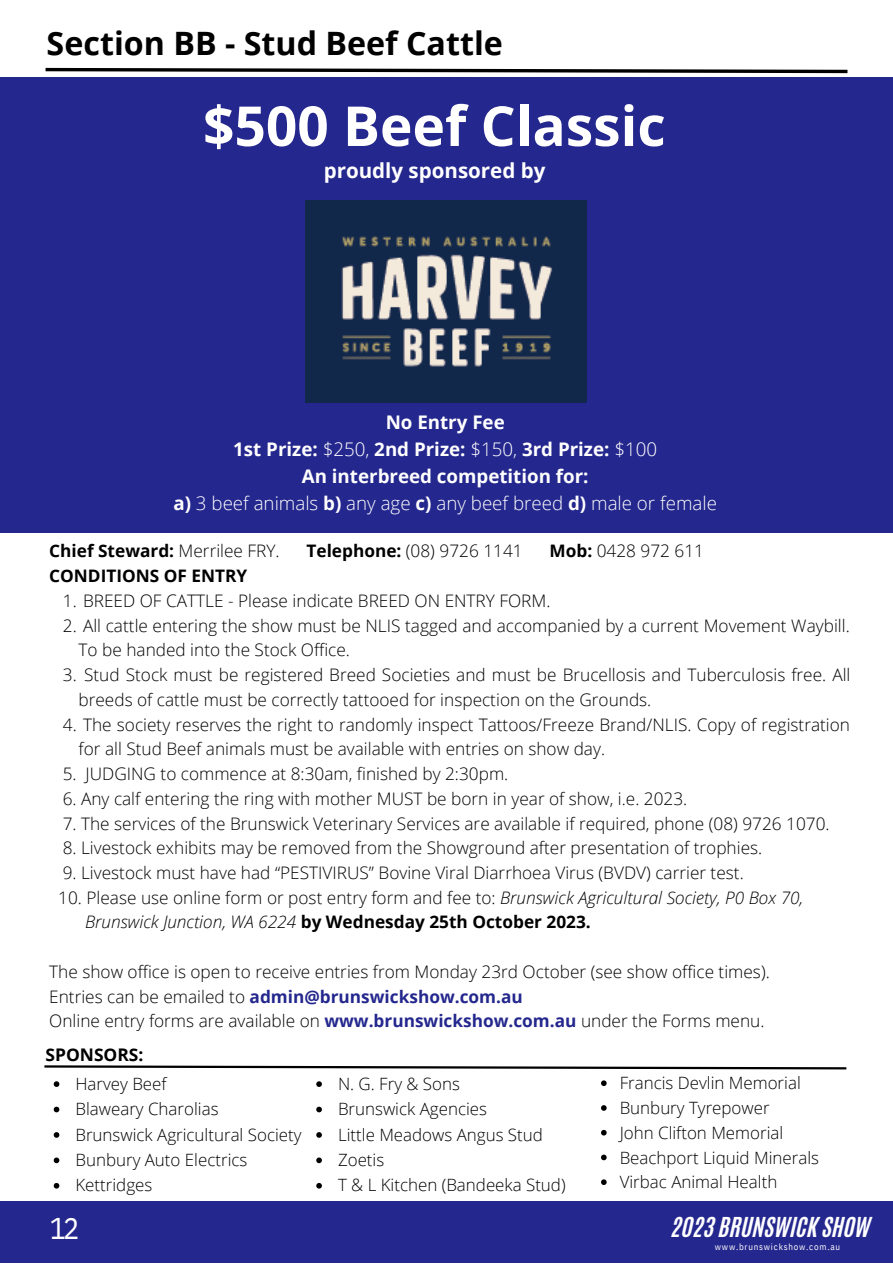
<style>
.page{position:relative;width:893px;height:1264px;background:#fff}
.page>*{position:absolute;margin:0;border:0;box-sizing:border-box;transform-origin:0 0}
.t1{font:700 55.05px "Open Sans";color:#fff}
.t2{font:700 32.25px "Open Sans";color:#000}
.t3{font:30px "IBM Plex Sans Cond";color:#fff}
.t4{font:22.95px "CA Generated";color:#fff}
.t5{font:700 20.55px "Open Sans";color:#fff}
.t6{font:700 18.75px "Open Sans";color:#fff}
.t7{font:300 18.75px "Open Sans";color:#fff}
.t8{font:700 17.4px "Open Sans";color:#000}
.t9{font:300 17.25px/24.8px "Open Sans";color:#000}
.t10{font:700 17.25px "Open Sans";color:#000}
.t11{font:700 17.25px "Open Sans";color:#24278d}
.t12{font:300 16.95px "Open Sans";color:#000}
.t13{font:9px "IBM Plex Sans Cond";letter-spacing:.085em;color:#fff}
.s1{font-weight:300}
.s2{font-weight:700}
.s3{font-style:italic}
.s4{font-weight:300;font-style:italic}
.s5{font-weight:300;color:#000}
.s6{font-weight:700;color:#24278d}
</style>
<div class="page">
<svg style="left:45px;top:67px;width:803px;height:7px"></svg>
<div style="left:0;top:1201px;width:892px;height:61px;background:#24278d"></div>
<div style="left:0;top:78px;width:892px;height:454px;background:#24278d"></div>
<svg style="left:54px;top:1081px;width:5px;height:5px"></svg>
<svg style="left:54px;top:1106px;width:5px;height:6px"></svg>
<svg style="left:54px;top:1132px;width:5px;height:5px"></svg>
<svg style="left:54px;top:1157px;width:5px;height:6px"></svg>
<svg style="left:54px;top:1183px;width:5px;height:5px"></svg>
<svg style="left:316px;top:1081px;width:6px;height:5px"></svg>
<svg style="left:316px;top:1106px;width:6px;height:6px"></svg>
<svg style="left:316px;top:1132px;width:6px;height:5px"></svg>
<svg style="left:316px;top:1157px;width:6px;height:6px"></svg>
<svg style="left:316px;top:1183px;width:6px;height:5px"></svg>
<svg style="left:601px;top:1080px;width:5px;height:6px"></svg>
<svg style="left:601px;top:1105px;width:5px;height:5px"></svg>
<svg style="left:601px;top:1129px;width:5px;height:6px"></svg>
<svg style="left:601px;top:1154px;width:5px;height:6px"></svg>
<svg style="left:601px;top:1179px;width:5px;height:5px"></svg>
<svg style="left:44px;top:1065px;width:803px;height:5px"></svg>
<img style="left:305px;top:201px;width:281px;height:201px">
<p class="t2" style="left:47px;top:21px;width:457px">Section BB - Stud Beef Cattle</p>
<p class="t1" style="left:203px;top:87px;width:464px">$500 Beef Classic</p>
<p class="t5" style="left:324px;top:156px;width:223px">proudly sponsored by</p>
<p class="t6" style="left:385px;top:409px;width:120px">No Entry Fee</p>
<p class="t6" style="left:233px;top:436px;width:425px">1st Prize: <span class="s1">$250,</span> 2nd Prize: <span class="s1">$150,</span> 3rd Prize: <span class="s1">$100</span></p>
<p class="t6" style="left:302px;top:463px;width:288px">An interbreed competition for:</p>
<p class="t7" style="left:173px;top:490px;width:545px"><span class="s2">a)</span> 3 beef animals <span class="s2">b)</span> any age <span class="s2">c)</span> any beef breed <span class="s2">d)</span> male or female</p>
<p class="t10" style="left:49px;top:539px;width:232px">Chief Steward: <span class="s1">Merrilee FRY.</span></p>
<p class="t9" style="left:306px;top:538px;width:218px"><span class="s2">Telephone:</span> (08) 9726 1141</p>
<p class="t9" style="left:549px;top:538px;width:156px"><span class="s2">Mob:</span> 0428 972 611</p>
<p class="t10" style="left:49px;top:563px;width:199px">CONDITIONS OF ENTRY</p>
<p class="t9" style="left:63px;top:587px;width:489px">1. BREED OF CATTLE - Please indicate BREED ON ENTRY FORM.</p>
<p class="t9" style="left:79px;top:612px;width:772px;text-indent:-16px">2. All cattle entering the show must be NLIS tagged and accompanied by a current Movement Waybill.<br>To be handed into the Stock Office.</p>
<p class="t9" style="left:79px;top:662px;width:773px;text-indent:-16px">3. Stud Stock must be registered Breed Societies and must be Brucellosis and Tuberculosis free. All breeds of cattle must be correctly tattooed for inspection on the Grounds.</p>
<p class="t9" style="left:79px;top:711px;width:773px;text-indent:-16px">4. The society reserves the right to randomly inspect Tattoos/Freeze Brand/NLIS. Copy of registration for all Stud Beef animals must be available with entries on show day.</p>
<p class="t9" style="left:63px;top:761px;width:447px">5. JUDGING to commence at 8:30am, finished by 2:30pm.</p>
<p class="t9" style="left:63px;top:785px;width:626px">6. Any calf entering the ring with mother MUST be born in year of show, i.e. 2023.</p>
<p class="t9" style="left:63px;top:810px;width:768px">7. The services of the Brunswick Veterinary Services are available if required, phone (08) 9726 1070.</p>
<p class="t9" style="left:63px;top:835px;width:701px">8. Livestock exhibits may be removed from the Showground after presentation of trophies.</p>
<p class="t9" style="left:63px;top:860px;width:682px">9. Livestock must have had “PESTIVIRUS” Bovine Viral Diarrhoea Virus (BVDV) carrier test.</p>
<p class="t9" style="left:58px;top:884px;width:746px">10. Please use online form or post entry form and fee to: <span class="s3">Brunswick Agricultural Society, P0 Box 70,</span></p>
<p class="t10" style="left:85px;top:910px;width:507px"><span class="s4">Brunswick Junction, WA 6224</span> by Wednesday 25th October 2023.</p>
<p class="t9" style="left:49px;top:958px;width:722px">The show office is open to receive entries from Monday 23rd October (see show office times).</p>
<p class="t11" style="left:49px;top:984px;width:475px"><span class="s5">Entries can be emailed to</span> admin@brunswickshow.com.au</p>
<p class="t9" style="left:49px;top:1008px;width:716px">Online entry forms are available on <span class="s6">www.brunswickshow.com.au</span> under the Forms menu.</p>
<p class="t8" style="left:45px;top:1042px;width:99px">SPONSORS:</p>
<p class="t12" style="left:75px;top:1071px;width:93px">Harvey Beef</p>
<p class="t12" style="left:75px;top:1097px;width:145px">Blaweary Charolias</p>
<p class="t12" style="left:75px;top:1122px;width:227px">Brunswick Agricultural Society</p>
<p class="t12" style="left:75px;top:1147px;width:173px">Bunbury Auto Electrics</p>
<p class="t12" style="left:75px;top:1173px;width:78px">Kettridges</p>
<p class="t3" style="left:50px;top:1207px;width:31px">12</p>
<p class="t12" style="left:338px;top:1071px;width:123px">N. G. Fry &amp; Sons</p>
<p class="t12" style="left:338px;top:1097px;width:150px">Brunswick Agencies</p>
<p class="t12" style="left:338px;top:1122px;width:206px">Little Meadows Angus Stud</p>
<p class="t12" style="left:338px;top:1147px;width:48px">Zoetis</p>
<p class="t12" style="left:338px;top:1173px;width:229px">T &amp; L Kitchen (Bandeeka Stud)</p>
<p class="t12" style="left:619px;top:1071px;width:183px">Francis Devlin Memorial</p>
<p class="t12" style="left:619px;top:1096px;width:151px">Bunbury Tyrepower</p>
<p class="t12" style="left:619px;top:1120px;width:165px">John Clifton Memorial</p>
<p class="t12" style="left:619px;top:1145px;width:201px">Beachport Liquid Minerals</p>
<p class="t12" style="left:619px;top:1170px;width:159px">Virbac Animal Health</p>
<p class="t4" style="left:671px;top:1210px;width:201px">2023 BRUNSWICK SHOW</p>
<p class="t13" style="left:714px;top:1240px;width:127px">www.brunswickshow.com.au</p>
</div>
